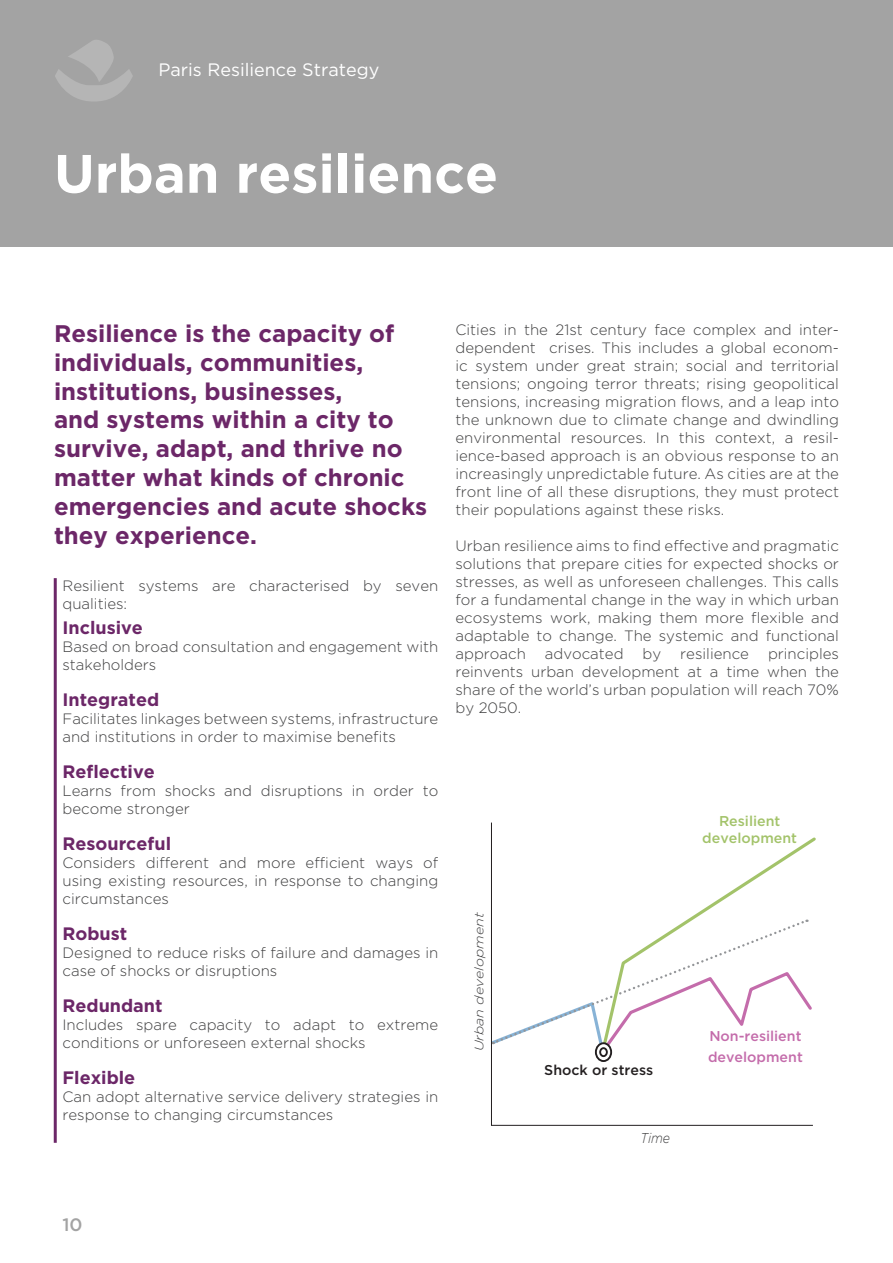
<style>
.page{position:relative;width:893px;height:1263px;background:#fff}
.page>*{position:absolute;margin:0;border:0;box-sizing:border-box;transform-origin:0 0}
.Page_headings{font:700 54px "Gotham";color:#fff}
.t1{font:700 24px/28.8px "Gotham";color:#6c2768}
.t2{font:700 18px "Gotham";color:#6c2768}
.t3{font:18px "Gotham";color:#fff}
.t4{font:500 18px "Gotham";color:#a3a3a3}
.t5{font:300 15px/18px "Gotham";color:#3e3e3f}
.t6{font:500 14.25px "Gotham";color:#c46cab}
.t7{font:500 14.25px "Gotham";color:#a3c36a}
.t8{font:500 14.25px "Gotham";color:#231f20}
.t9{font:italic 300 14.25px "Gotham";color:#3e3e3f;scale:.87 1}
.t10{font:italic 300 12.45px "Gotham";color:#3e3e3f;scale:1.15 1}
</style>
<div class="page">
<div style="left:0;top:0;width:893px;height:246px;background:#a3a3a3"></div>
<svg style="left:55px;top:40px;width:78px;height:61px"></svg>
<hr style="left:54px;top:578px;width:3px;height:565px;background:#6c2768">
<svg style="left:491px;top:822px;width:323px;height:304px"></svg>
<svg style="left:596px;top:1043px;width:15px;height:18px"></svg>
<div style="left:595px;top:1042px;width:17px;height:20px;border:2px solid #231f20;border-radius:50%"></div>
<div style="left:600px;top:1048px;width:7px;height:8px;background:#fff;border-radius:50%"></div>
<div style="left:599px;top:1047px;width:9px;height:10px;border:2px solid #231f20;border-radius:50%"></div>
<p class="t3" style="left:159px;top:59px;width:222px">Paris Resilience Strategy</p>
<p class="Page_headings" style="left:54px;top:142px;width:446px">Urban resilience</p>
<p class="t1" style="left:54px;top:318px;width:375px">Resilience is the capacity of individuals, communities, institutions, businesses,<br>and systems within a city to survive, adapt, and thrive no matter what kinds of chronic emergencies and acute shocks they experience.</p>
<p class="t5" style="left:63px;top:576px;width:377px">Resilient systems are characterised by seven qualities:</p>
<p class="t2" style="left:63px;top:617px;width:82px">Inclusive</p>
<p class="t5" style="left:63px;top:637px;width:377px">Based on broad consultation and engagement with stakeholders</p>
<p class="t2" style="left:63px;top:689px;width:98px">Integrated</p>
<p class="t5" style="left:63px;top:709px;width:377px">Facilitates linkages between systems, infrastructure and institutions in order to maximise benefits</p>
<p class="t2" style="left:63px;top:761px;width:94px">Reflective</p>
<p class="t5" style="left:63px;top:781px;width:377px">Learns from shocks and disruptions in order to become stronger</p>
<p class="t2" style="left:63px;top:833px;width:110px">Resourceful</p>
<p class="t5" style="left:63px;top:853px;width:377px;text-align:justify">Considers different and more efficient ways of using existing resources, in response to changing circumstances</p>
<p class="t2" style="left:63px;top:923px;width:66px">Robust</p>
<p class="t5" style="left:63px;top:943px;width:377px">Designed to reduce risks of failure and damages in case of shocks or disruptions</p>
<p class="t2" style="left:63px;top:995px;width:102px">Redundant</p>
<p class="t5" style="left:63px;top:1015px;width:377px">Includes spare capacity to adapt to extreme conditions or unforeseen external shocks</p>
<p class="t2" style="left:63px;top:1067px;width:74px">Flexible</p>
<p class="t5" style="left:63px;top:1087px;width:377px">Can adopt alternative service delivery strategies in response to changing circumstances</p>
<p class="t5" style="left:455px;top:320px;width:385px;text-align:justify">Cities in the 21st century face complex and inter&shy;dependent crises. This includes a global econom&shy;ic system under great strain; social and territorial tensions; ongoing terror threats; rising geopolitical tensions, increasing migration flows, and a leap into the unknown due to climate change and dwindling environmental resources. In this context, a resil&shy;ience-based approach is an obvious response to an increasingly unpredictable future. As cities are at the front line of all these disruptions, they must protect their populations against these risks.</p>
<p class="t5" style="left:455px;top:536px;width:385px;text-align:justify">Urban resilience aims to find effective and pragmatic solutions that prepare cities for expected shocks or stresses, as well as unforeseen challenges. This calls for a fundamental change in the way in which urban ecosystems work, making them more flexible and adaptable to change. The systemic and functional approach</p>
<p class="t5" style="left:455px;top:644px;width:385px;text-align:justify;text-indent:312px">principles reinvents urban development at a time when the share of the world’s urban population will reach 70% by 2050.</p>
<p class="t5" style="left:545px;top:644px;width:80px">advocated</p>
<p class="t5" style="left:643px;top:644px;width:20px">by</p>
<p class="t5" style="left:680px;top:644px;width:70px">resilience</p>
<p class="t10" style="left:472px;top:1051px;width:122px;rotate:-90deg">Urban development</p>
<p class="t7" style="left:719px;top:812px;width:63px">Resilient</p>
<p class="t7" style="left:702px;top:829px;width:96px">development</p>
<p class="t8" style="left:544px;top:1061px;width:110px">Shock or stress</p>
<p class="t9" style="left:640px;top:1130px;width:36px">Time</p>
<p class="t6" style="left:709px;top:1027px;width:94px">Non-resilient</p>
<p class="t6" style="left:708px;top:1049px;width:96px">development</p>
<p class="t4" style="left:63px;top:1214px;width:22px">10</p>
</div>
